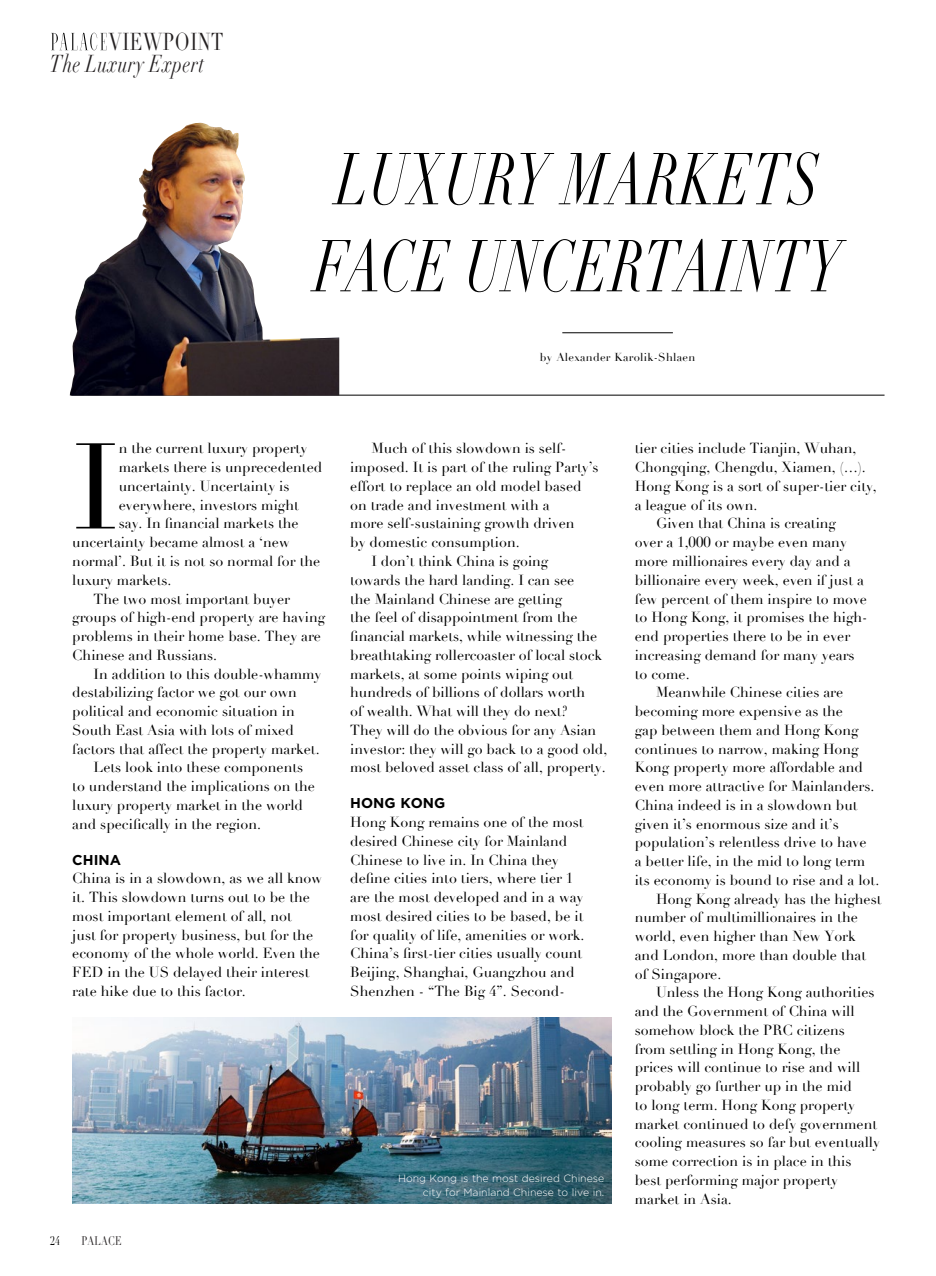
<style>
.page{position:relative;width:936px;height:1276px;background:#fff}
.page>*{position:absolute;margin:0;border:0;box-sizing:border-box;transform-origin:0 0}
.t1{font:119.55px "Didot";color:#000}
.t2{font:italic 72px/87px "Didot";letter-spacing:.03em;color:#000;text-align:center;scale:.7 1}
.t3{font:italic 23.85px "Didot";letter-spacing:.03em;color:#231f20;scale:.75 1}
.t4{font:23.85px "Didot";letter-spacing:.03em;color:#231f20;scale:.75 1}
.t5{font:14.25px/18.8px "Didot";color:#000}
.Body_Copy{font:700 14.25px "Gotham";color:#000}
.t6{font:12.3px "Didot";letter-spacing:.025em;color:#231f20;scale:.75 1}
.t7{font:12.3px "Didot";color:#000;scale:.75 1}
.t8{font:11.25px "Didot";letter-spacing:.025em;color:#000}
.t9{font:300 10.5px/13.5px "Gotham";color:#fff;text-align:right}
</style>
<div class="page">
<hr style="left:562px;top:332px;width:111px;height:1px;background:#000">
<hr style="left:71px;top:395px;width:813px;height:1px;background:#000">
<img style="left:70px;top:123px;width:269px;height:272px">
<img style="left:72px;top:1017px;width:540px;height:186px">
<svg style="left:51px;top:33px;width:56px;height:17px"></svg>
<h3 class="t4" style="left:109px;top:28px;width:154px">VIEWPOINT</h3>
<p class="t3" style="left:50px;top:49px;width:207px">The Luxury Expert</p>
<p class="t2" style="left:314px;top:137px;width:753px">LUXURY MARKETS<br>FACE UNCERTAINTY</p>
<p class="t8" style="left:540px;top:350px;width:157px">by Alexander Karolik-Shlaen</p>
<p class="t1" style="left:72px;top:415px;width:48px">I</p>
<p class="t5" style="left:119px;top:439px;width:190px">n the current luxury property</p>
<p class="t5" style="left:119px;top:458px;width:205px">markets there is unprecedented</p>
<p class="t5" style="left:119px;top:477px;width:172px">uncertainty. Uncertainty is</p>
<p class="t5" style="left:119px;top:496px;width:181px">everywhere, investors might</p>
<p class="t5" style="left:119px;top:514px;width:181px">say. In financial markets the</p>
<p class="t5" style="left:72px;top:533px;width:219px">uncertainty became almost a ‘new</p>
<p class="t5" style="left:72px;top:552px;width:249px">normal’. But it is not so normal for the</p>
<p class="t5" style="left:72px;top:571px;width:101px">luxury markets.</p>
<p class="t5" style="left:72px;top:589px;width:254px;text-indent:21px">The two most important buyer groups of high-end property are having problems in their home base. They are<br>Chinese and Russians.</p>
<p class="t5" style="left:72px;top:664px;width:250px;text-indent:21px">In addition to this double-whammy destabilizing factor we got our own political and economic situation in South East Asia with lots of mixed factors that affect the property market.</p>
<p class="t5" style="left:72px;top:758px;width:244px;text-indent:21px">Lets look into these components to understand the implications on the luxury property market in the world and specifically in the region.</p>
<p class="Body_Copy" style="left:72px;top:850px;width:50px">CHINA</p>
<p class="t5" style="left:72px;top:869px;width:251px">China is in a slowdown, as we all know it. This slowdown turns out to be the most important element of all, not<br>just for property business, but for the economy of the whole world. Even the FED in the US delayed their interest rate hike due to this factor.</p>
<p class="t5" style="left:350px;top:439px;width:250px;text-indent:21px">Much of this slowdown is self&shy;imposed. It is part of the ruling Party’s effort to replace an old model based on trade and investment with a<br>more self-sustaining growth driven<br>by domestic consumption.</p>
<p class="t5" style="left:350px;top:552px;width:258px;text-indent:21px">I don’t think China is going<br>towards the hard landing. I can see<br>the Mainland Chinese are getting<br>the feel of disappointment from the financial markets, while witnessing the breathtaking rollercoaster of local stock markets, at some points wiping out hundreds of billions of dollars worth<br>of wealth. What will they do next?<br>They will do the obvious for any Asian investor: they will go back to a good old, most beloved asset class of all, property.</p>
<p class="Body_Copy" style="left:350px;top:794px;width:97px">HONG KONG</p>
<p class="t5" style="left:350px;top:813px;width:236px">Hong Kong remains one of the most desired Chinese city for Mainland Chinese to live in. In China they define cities into tiers, where tier 1 are the most developed and in a way most desired cities to be based, be it for quality of life, amenities or work.<br>China’s first-tier cities usually count Beijing, Shanghai, Guangzhou and Shenzhen - “The Big 4”. Second-</p>
<p class="t7" style="left:50px;top:1233px;width:15px">24</p>
<p class="t6" style="left:81px;top:1233px;width:55px">PALACE</p>
<p class="t9" style="left:398px;top:1171px;width:208px">Hong Kong is the most desired Chinese city for Mainland Chinese to live in.</p>
<p class="t5" style="left:634px;top:439px;width:243px">tier cities include Tianjin, Wuhan,<br>Chongqing, Chengdu, Xiamen, (…).<br>Hong Kong is a sort of super-tier city, a league of its own.</p>
<p class="t5" style="left:634px;top:514px;width:234px;text-indent:21px">Given that China is creating<br>over a 1,000 or maybe even many more millionaires every day and a billionaire every week, even if just a few percent of them inspire to move to Hong Kong, it promises the high&shy;end properties there to be in ever increasing demand for many years to come.</p>
<p class="t5" style="left:634px;top:683px;width:246px;text-indent:21px">Meanwhile Chinese cities are becoming more expensive as the<br>gap between them and Hong Kong continues to narrow, making Hong Kong property more affordable and even more attractive for Mainlanders.<br>China indeed is in a slowdown but given it’s enormous size and it’s population’s relentless drive to have<br>a better life, in the mid to long term its economy is bound to rise and a lot.</p>
<p class="t5" style="left:634px;top:889px;width:248px;text-indent:21px">Hong Kong already has the highest number of multimillionaires in the world, even higher than New York and London, more than double that of Singapore.</p>
<p class="t5" style="left:634px;top:983px;width:247px;text-indent:21px">Unless the Hong Kong authorities and the Government of China will somehow block the PRC citizens<br>from settling in Hong Kong, the prices will continue to rise and will probably go further up in the mid<br>to long term. Hong Kong property market continued to defy government cooling measures so far but eventually some correction is in place in this best performing major property market in Asia.</p>
</div>
